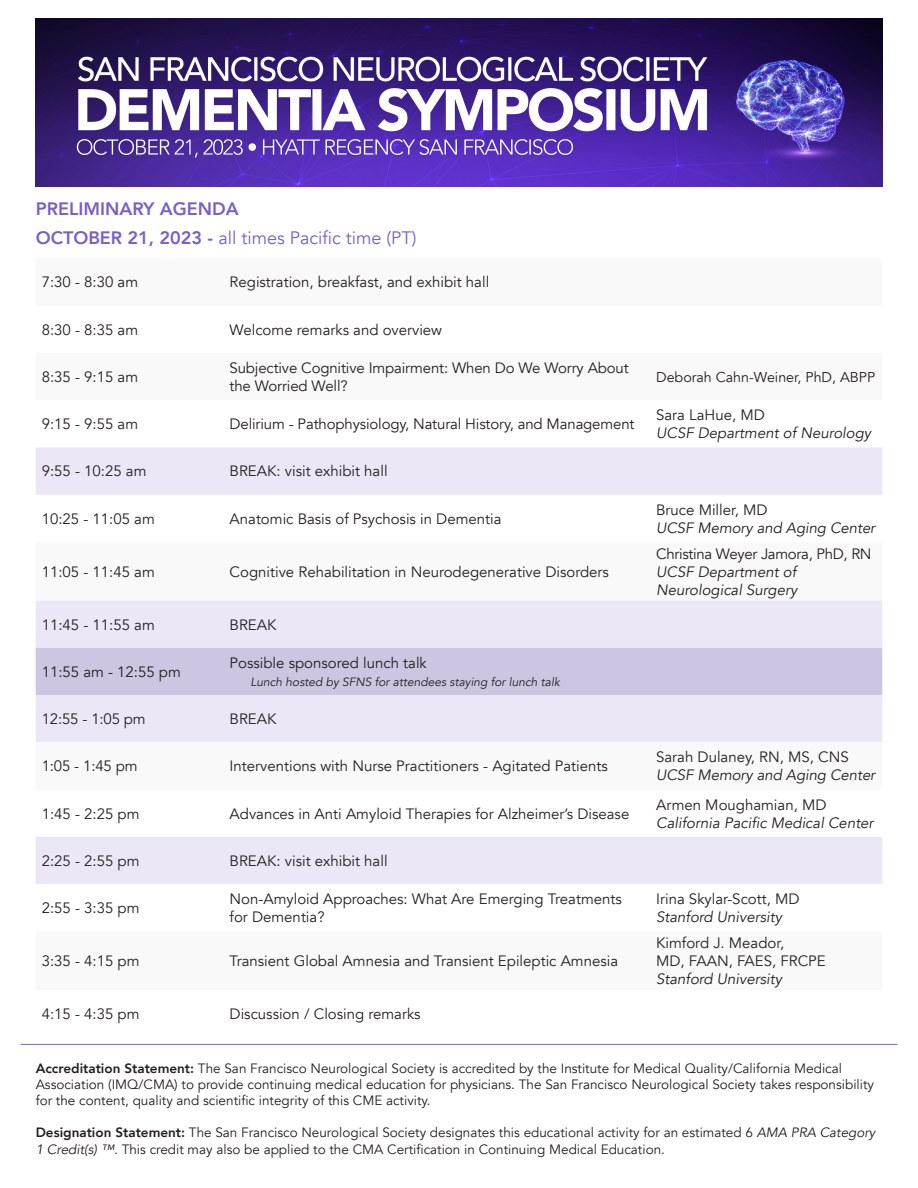
<style>
.page{position:relative;width:918px;height:1188px;background:#fff}
.page>*{position:absolute;margin:0;border:0;box-sizing:border-box;transform-origin:0 0}
.t1{font:18px "Avenir";color:#795fc9}
.t2{font:800 18px "Avenir";color:#795fc9}
.t3{font:15px/18px "Avenir";color:#231f20}
.t4{font:italic 15px/18px "Avenir";color:#231f20}
.t5{font:15px "Avenir";letter-spacing:-.02em;color:#231f20}
.t6{font:14.25px "Avenir";color:#231f20}
.t7{font:13.5px/16.2px "Avenir";color:#231f20}
.t8{font:italic 12px "Avenir";color:#231f20}
.s1{font-weight:800}
.s2{font-style:italic}
</style>
<div class="page">
<img style="left:36px;top:18px;width:846px;height:169px">
<svg style="left:36px;top:447px;width:846px;height:437px"></svg>
<div style="left:36px;top:648px;width:846px;height:47px;background:#cdc5e2"></div>
<hr style="left:21px;top:1044px;width:876px;height:1px;background:#795fc9">
<p class="t2" style="left:36px;top:195px;width:205px">PRELIMINARY AGENDA</p>
<p class="t1" style="left:36px;top:228px;width:382px"><span class="s1">OCTOBER 21, 2023 -</span> all times Pacific time (PT)</p>
<p class="t3" style="left:42px;top:274px;width:98px">7:30 - 8:30 am</p>
<p class="t3" style="left:230px;top:274px;width:261px">Registration, breakfast, and exhibit hall</p>
<p class="t3" style="left:42px;top:321px;width:98px">8:30 - 8:35 am</p>
<p class="t3" style="left:230px;top:321px;width:214px">Welcome remarks and overview</p>
<p class="t3" style="left:42px;top:368px;width:98px">8:35 - 9:15 am</p>
<p class="t3" style="left:230px;top:359px;width:401px">Subjective Cognitive Impairment: When Do We Worry About the Worried Well?</p>
<p class="t6" style="left:656px;top:368px;width:221px">Deborah Cahn-Weiner, PhD, ABPP</p>
<p class="t3" style="left:42px;top:415px;width:98px">9:15 - 9:55 am</p>
<p class="t3" style="left:230px;top:415px;width:406px">Delirium - Pathophysiology, Natural History, and Management</p>
<p class="t3" style="left:656px;top:406px;width:110px">Sara LaHue, MD</p>
<p class="t4" style="left:656px;top:424px;width:217px">UCSF Department of Neurology</p>
<p class="t3" style="left:42px;top:463px;width:106px">9:55 - 10:25 am</p>
<p class="t3" style="left:230px;top:463px;width:160px">BREAK: visit exhibit hall</p>
<p class="t3" style="left:42px;top:510px;width:115px">10:25 - 11:05 am</p>
<p class="t3" style="left:230px;top:510px;width:273px">Anatomic Basis of Psychosis in Dementia</p>
<p class="t3" style="left:42px;top:563px;width:115px">11:05 - 11:45 am</p>
<p class="t3" style="left:230px;top:563px;width:381px">Cognitive Rehabilitation in Neurodegenerative Disorders</p>
<p class="t3" style="left:42px;top:616px;width:115px">11:45 - 11:55 am</p>
<p class="t3" style="left:230px;top:616px;width:48px">BREAK</p>
<p class="t3" style="left:42px;top:663px;width:141px">11:55 am - 12:55 pm</p>
<p class="t3" style="left:230px;top:654px;width:199px">Possible sponsored lunch talk</p>
<p class="t8" style="left:250px;top:675px;width:311px">Lunch hosted by SFNS for attendees staying for lunch talk</p>
<p class="t3" style="left:42px;top:710px;width:106px">12:55 - 1:05 pm</p>
<p class="t3" style="left:230px;top:710px;width:48px">BREAK</p>
<p class="t3" style="left:42px;top:757px;width:97px">1:05 - 1:45 pm</p>
<p class="t3" style="left:230px;top:757px;width:380px">Interventions with Nurse Practitioners - Agitated Patients</p>
<p class="t3" style="left:42px;top:805px;width:99px">1:45 - 2:25 pm</p>
<p class="t3" style="left:230px;top:805px;width:401px">Advances in Anti Amyloid Therapies for Alzheimer’s Disease</p>
<p class="t3" style="left:656px;top:501px;width:113px">Bruce Miller, MD</p>
<p class="t4" style="left:656px;top:519px;width:221px">UCSF Memory and Aging Center</p>
<p class="t5" style="left:656px;top:544px;width:217px">Christina Weyer Jamora, PhD, RN</p>
<p class="t4" style="left:656px;top:563px;width:143px">UCSF Department of<br>Neurological Surgery</p>
<p class="t3" style="left:656px;top:748px;width:194px">Sarah Dulaney, RN, MS, CNS</p>
<p class="t4" style="left:656px;top:766px;width:221px">UCSF Memory and Aging Center</p>
<p class="t3" style="left:656px;top:796px;width:172px">Armen Moughamian, MD</p>
<p class="t4" style="left:656px;top:814px;width:219px">California Pacific Medical Center</p>
<p class="t3" style="left:42px;top:852px;width:99px">2:25 - 2:55 pm</p>
<p class="t3" style="left:230px;top:852px;width:160px">BREAK: visit exhibit hall</p>
<p class="t3" style="left:42px;top:899px;width:99px">2:55 - 3:35 pm</p>
<p class="t3" style="left:230px;top:890px;width:394px">Non-Amyloid Approaches: What Are Emerging Treatments for Dementia?</p>
<p class="t3" style="left:656px;top:890px;width:145px">Irina Skylar-Scott, MD</p>
<p class="t4" style="left:656px;top:908px;width:127px">Stanford University</p>
<p class="t3" style="left:42px;top:952px;width:99px">3:35 - 4:15 pm</p>
<p class="t3" style="left:230px;top:952px;width:390px">Transient Global Amnesia and Transient Epileptic Amnesia</p>
<p class="t3" style="left:656px;top:934px;width:130px">Kimford J. Meador,</p>
<p class="t3" style="left:656px;top:952px;width:171px">MD, FAAN, FAES, FRCPE</p>
<p class="t4" style="left:656px;top:970px;width:127px">Stanford University</p>
<p class="t3" style="left:42px;top:1005px;width:99px">4:15 - 4:35 pm</p>
<p class="t3" style="left:230px;top:1005px;width:193px">Discussion / Closing remarks</p>
<p class="t7" style="left:36px;top:1060px;width:840px"><span class="s1">Accreditation Statement:</span> The San Francisco Neurological Society is accredited by the Institute for Medical Quality/California Medical<br>Association (IMQ/CMA) to provide continuing medical education for physicians. The San Francisco Neurological Society takes responsibility for the content, quality and scientific integrity of this CME activity.</p>
<p class="t7" style="left:36px;top:1125px;width:841px"><span class="s1">Designation Statement:</span> The San Francisco Neurological Society designates this educational activity for an estimated 6 <span class="s2">AMA PRA Category<br>1 Credit(s) ™.</span> This credit may also be applied to the CMA Certification in Continuing Medical Education.</p>
</div>
